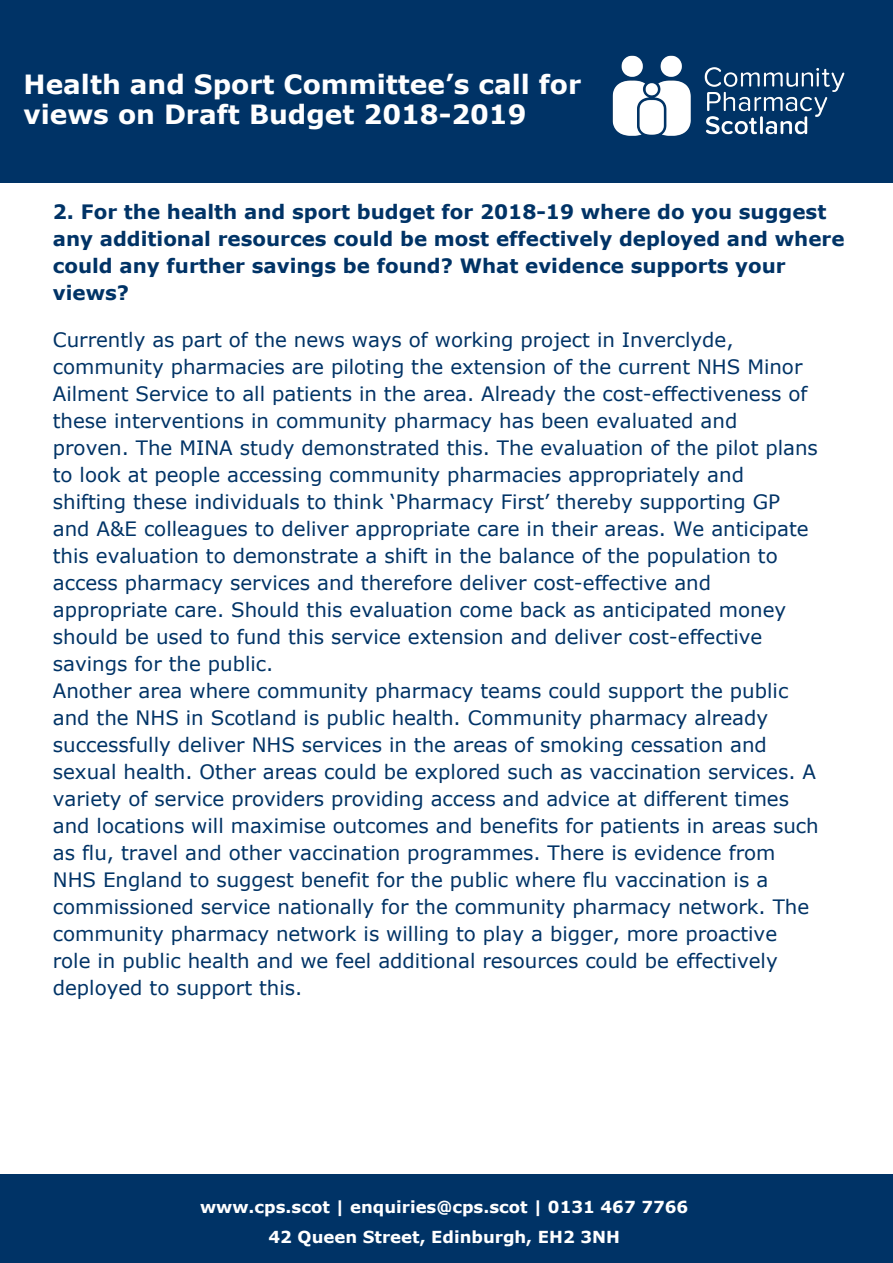
<style>
.page{position:relative;width:893px;height:1263px;background:#fff}
.page>*{position:absolute;margin:0;border:0;box-sizing:border-box;transform-origin:0 0}
.t1{font:700 26.4px/30.3px "Verdana";color:#fff}
.t2{font:19.8px/27px "Verdana";color:#036}
.t3{font:700 19.8px/27px "Verdana";color:#036}
.t4{font:700 16.5px/30.3px "Verdana";color:#fff;text-align:center}
</style>
<div class="page">
<div style="left:0;top:0;width:892px;height:183px;background:#036"></div>
<div style="left:0;top:1175px;width:892px;height:87px;background:#036"></div>
<img style="left:612px;top:55px;width:233px;height:81px">
<h1 class="t1" style="left:24px;top:68px;width:559px">Health and Sport Committee’s call for views on Draft Budget 2018-2019</h1>
<p class="t3" style="left:53px;top:198px;width:793px">2. For the health and sport budget for 2018-19 where do you suggest any additional resources could be most effectively deployed and where could any further savings be found? What evidence supports your views?</p>
<p class="t2" style="left:53px;top:326px;width:767px">Currently as part of the news ways of working project in Inverclyde, community pharmacies are piloting the extension of the current NHS Minor Ailment Service to all patients in the area. Already the cost-effectiveness of these interventions in community pharmacy has been evaluated and<br>proven. The MINA study demonstrated this. The evaluation of the pilot plans to look at people accessing community pharmacies appropriately and shifting these individuals to think ‘Pharmacy First’ thereby supporting GP and A&amp;E colleagues to deliver appropriate care in their areas. We anticipate this evaluation to demonstrate a shift in the balance of the population to access pharmacy services and therefore deliver cost-effective and appropriate care. Should this evaluation come back as anticipated money should be used to fund this service extension and deliver cost-effective savings for the public.<br>Another area where community pharmacy teams could support the public and the NHS in Scotland is public health. Community pharmacy already successfully deliver NHS services in the areas of smoking cessation and sexual health. Other areas could be explored such as vaccination services. A variety of service providers providing access and advice at different times and locations will maximise outcomes and benefits for patients in areas such as flu, travel and other vaccination programmes. There is evidence from NHS England to suggest benefit for the public where flu vaccination is a commissioned service nationally for the community pharmacy network. The community pharmacy network is willing to play a bigger, more proactive role in public health and we feel additional resources could be effectively deployed to support this.</p>
<p class="t4" style="left:200px;top:1191px;width:490px">www.cps.scot | enquiries@cps.scot | 0131 467 7766<br>42 Queen Street, Edinburgh, EH2 3NH</p>
</div>
